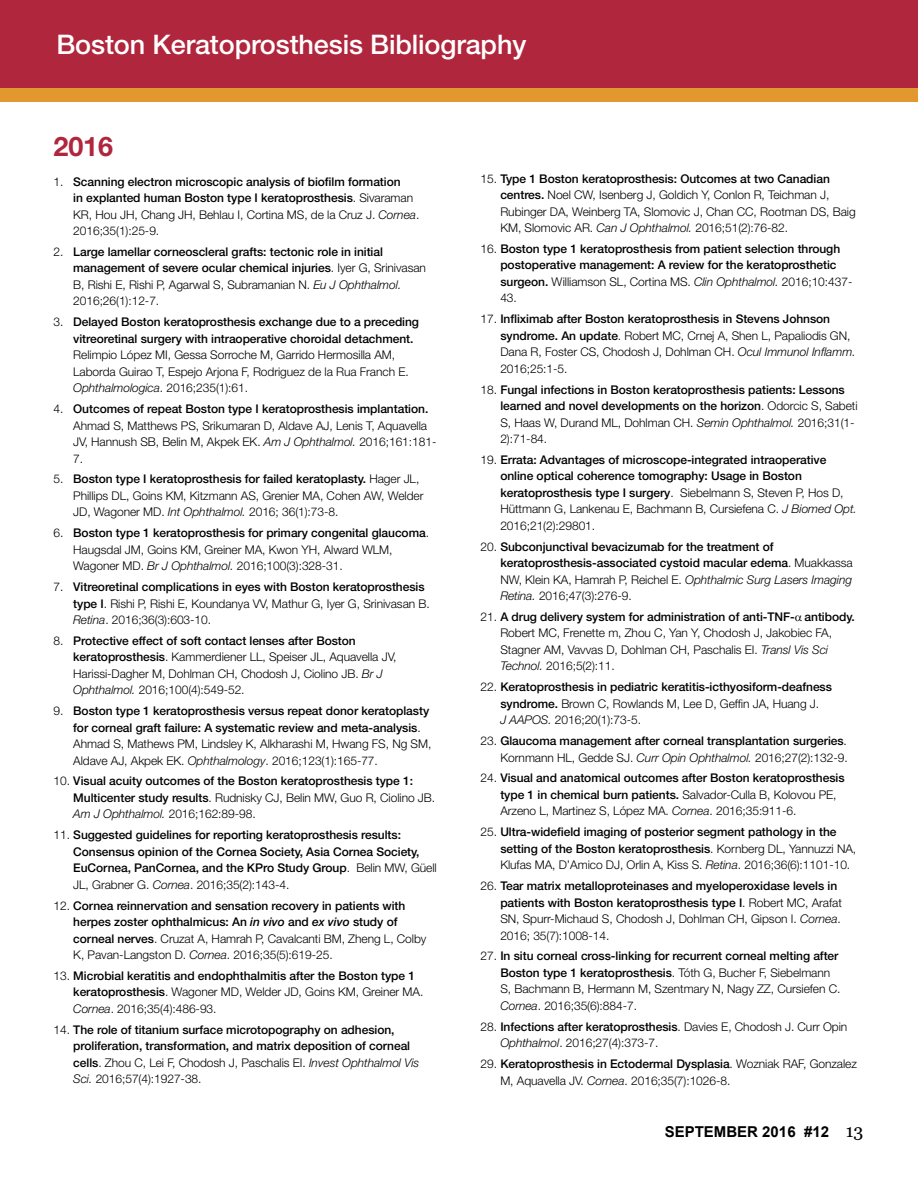
<style>
.page{position:relative;width:918px;height:1188px;background:#fff}
.page>*{position:absolute;margin:0;border:0;box-sizing:border-box;transform-origin:0 0}
.t1{font:500 27px "Helvetica Neue LT Std";letter-spacing:-.005em;color:#fff}
.t2{font:700 27px "Helvetica Neue LT Std";color:#b0263d}
.t3{font:700 15px "Arial";color:#000}
.t4{font:500 12px/16.5px "Helvetica Neue LT Std";letter-spacing:-.005em;color:#000}
.t5{font:300 12px/16.5px "Helvetica Neue LT Std";letter-spacing:-.005em;color:#000}
.s1{font-weight:300}
.s2{font-weight:300;font-style:italic}
.s3{font-style:italic}
.s4{font-weight:500}
.s5{font-family:"Georgia";font-weight:400;font-size:18px}
</style>
<div class="page">
<div style="left:0;top:0;width:918px;height:88px;background:#b0263d"></div>
<div style="left:0;top:88px;width:918px;height:14px;background:#e2972f"></div>
<h1 class="t1" style="left:56px;top:28px;width:471px">Boston Keratoprosthesis Bibliography</h1>
<h1 class="t2" style="left:54px;top:129px;width:61px">2016</h1>
<p class="t4" style="left:73px;top:173px;width:348px;text-indent:-20px"><span class="s1">1.</span> Scanning electron microscopic analysis of biofilm formation<br>in explanted human Boston type I keratoprosthesis<span class="s1">. Sivaraman KR, Hou JH, Chang JH, Behlau I, Cortina MS, de la Cruz J.</span> <span class="s2">Cornea</span><span class="s1">.<br>2016;35(1):25-9.</span></p>
<p class="t4" style="left:73px;top:243px;width:354px;text-indent:-20px"><span class="s1">2.</span> Large lamellar corneoscleral grafts: tectonic role in initial management of severe ocular chemical injuries<span class="s1">. Iyer G, Srinivasan B, Rishi E, Rishi P, Agarwal S, Subramanian N.</span> <span class="s2">Eu J Ophthalmol.<br></span><span class="s1">2016;26(1):12-7.</span></p>
<p class="t4" style="left:73px;top:314px;width:347px;text-indent:-20px"><span class="s1">3.</span> Delayed Boston keratoprosthesis exchange due to a preceding vitreoretinal surgery with intraoperative choroidal detachment.</p>
<p class="t5" style="left:73px;top:346px;width:337px">Relimpio López MI, Gessa Sorroche M, Garrido Hermosilla AM,<br>Laborda Guirao T, Espejo Arjona F, Rodriguez de la Rua Franch E.<br><span class="s3">Ophthalmologica</span>. 2016;235(1):61.</p>
<p class="t5" style="left:73px;top:400px;width:365px;text-indent:-20px">4. <span class="s4">Outcomes of repeat Boston type I keratoprosthesis implantation.<br></span>Ahmad S, Matthews PS, Srikumaran D, Aldave AJ, Lenis T, Aquavella JV, Hannush SB, Belin M, Akpek EK. <span class="s3">Am J Ophthalmol.</span> 2016;161:181- 7.</p>
<p class="t5" style="left:73px;top:471px;width:352px;text-indent:-20px">5. <span class="s4">Boston type I keratoprosthesis for failed keratoplasty.</span> Hager JL,<br>Phillips DL, Goins KM, Kitzmann AS, Grenier MA, Cohen AW, Welder<br>JD, Wagoner MD. <span class="s3">Int Ophthalmol.</span> 2016; 36(1):73-8.</p>
<p class="t5" style="left:73px;top:524px;width:357px;text-indent:-20px">6. <span class="s4">Boston type 1 keratoprosthesis for primary congenital glaucoma</span>.<br>Haugsdal JM, Goins KM, Greiner MA, Kwon YH, Alward WLM,<br>Wagoner MD. <span class="s3">Br J Ophthalmol.</span> 2016;100(3):328-31.</p>
<p class="t5" style="left:73px;top:578px;width:358px;text-indent:-20px">7. <span class="s4">Vitreoretinal complications in eyes with Boston keratoprosthesis type I</span>. Rishi P, Rishi E, Koundanya VV, Mathur G, Iyer G, Srinivasan B.<br><span class="s3">Retina</span>. 2016;36(3):603-10.</p>
<p class="t5" style="left:73px;top:632px;width:325px;text-indent:-20px">8. <span class="s4">Protective effect of soft contact lenses after Boston keratoprosthesis</span>. Kammerdiener LL, Speiser JL, Aquavella JV, Harissi-Dagher M, Dohlman CH, Chodosh J, Ciolino JB. <span class="s3">Br J Ophthalmol.</span> 2016;100(4):549-52.</p>
<p class="t4" style="left:73px;top:703px;width:360px;text-indent:-20px"><span class="s1">9.</span> Boston type 1 keratoprosthesis versus repeat donor keratoplasty for corneal graft failure: A systematic review and meta-analysis<span class="s1">.<br>Ahmad S, Mathews PM, Lindsley K, Alkharashi M, Hwang FS, Ng SM, Aldave AJ, Akpek EK.</span> <span class="s2">Ophthalmology</span><span class="s1">. 2016;123(1):165-77.</span></p>
<p class="t4" style="left:73px;top:773px;width:363px;text-indent:-20px"><span class="s1">10.</span> Visual acuity outcomes of the Boston keratoprosthesis type 1:<br>Multicenter study results<span class="s1">. Rudnisky CJ, Belin MW, Guo R, Ciolino JB.<br></span><span class="s2">Am J Ophthalmol.</span> <span class="s1">2016;162:89-98.</span></p>
<p class="t4" style="left:73px;top:827px;width:365px;text-indent:-20px"><span class="s1">11.</span> Suggested guidelines for reporting keratoprosthesis results:<br>Consensus opinion of the Cornea Society, Asia Cornea Society, EuCornea, PanCornea, and the KPro Study Group<span class="s1">. Belin MW, Güell JL, Grabner G.</span> <span class="s2">Cornea</span><span class="s1">. 2016;35(2):143-4.</span></p>
<p class="t4" style="left:73px;top:897px;width:355px;text-indent:-20px"><span class="s1">12.</span> Cornea reinnervation and sensation recovery in patients with herpes zoster ophthalmicus: An <span class="s3">in vivo</span> and <span class="s3">ex vivo</span> study of corneal nerves<span class="s1">. Cruzat A, Hamrah P, Cavalcanti BM, Zheng L, Colby K, Pavan-Langston D.</span> <span class="s2">Cornea</span><span class="s1">. 2016;35(5):619-25.</span></p>
<p class="t4" style="left:73px;top:967px;width:352px;text-indent:-20px"><span class="s1">13.</span> Microbial keratitis and endophthalmitis after the Boston type 1 keratoprosthesis<span class="s1">. Wagoner MD, Welder JD, Goins KM, Greiner MA.<br></span><span class="s2">Cornea</span><span class="s1">. 2016;35(4):486-93.</span></p>
<p class="t4" style="left:73px;top:1021px;width:348px;text-indent:-20px"><span class="s1">14.</span> The role of titanium surface microtopography on adhesion, proliferation, transformation, and matrix deposition of corneal cells<span class="s1">. Zhou C, Lei F, Chodosh J, Paschalis EI.</span> <span class="s2">Invest Ophthalmol Vis Sci.</span> <span class="s1">2016;57(4):1927-38.</span></p>
<p class="t5" style="left:500px;top:170px;width:357px;text-indent:-20px">15. <span class="s4">Type 1 Boston keratoprosthesis: Outcomes at two Canadian centres.</span> Noel CW, Isenberg J, Goldich Y, Conlon R, Teichman J, Rubinger DA, Weinberg TA, Slomovic J, Chan CC, Rootman DS, Baig KM, Slomovic AR. <span class="s3">Can J Ophthalmol.</span> 2016;51(2):76-82.</p>
<p class="t4" style="left:500px;top:240px;width:354px;text-indent:-20px"><span class="s1">16.</span> Boston type 1 keratoprosthesis from patient selection through postoperative management: A review for the keratoprosthetic surgeon. <span class="s1">Williamson SL, Cortina MS.</span> <span class="s2">Clin Ophthalmol.</span> <span class="s1">2016;10:437- 43.</span></p>
<p class="t5" style="left:500px;top:310px;width:357px;text-indent:-20px">17. <span class="s4">Infliximab after Boston keratoprosthesis in Stevens Johnson syndrome. An update</span>. Robert MC, Crnej A, Shen L, Papaliodis GN, Dana R, Foster CS, Chodosh J, Dohlman CH. <span class="s3">Ocul Immunol Inflamm.<br></span>2016;25:1-5.</p>
<p class="t4" style="left:500px;top:381px;width:359px;text-indent:-20px"><span class="s1">18.</span> Fungal infections in Boston keratoprosthesis patients: Lessons learned and novel developments on the horizon<span class="s1">. Odorcic S, Sabeti S, Haas W, Durand ML, Dohlman CH.</span> <span class="s2">Semin Ophthalmol.</span> <span class="s1">2016;31(1- 2):71-84.</span></p>
<p class="t4" style="left:500px;top:451px;width:358px;text-indent:-20px"><span class="s1">19.</span> Errata: Advantages of microscope-integrated intraoperative online optical coherence tomography: Usage in Boston keratoprosthesis type I surgery<span class="s1">. Siebelmann S, Steven P, Hos D, Hüttmann G, Lankenau E, Bachmann B, Cursiefena C.</span> <span class="s2">J Biomed Opt.<br></span><span class="s1">2016;21(2):29801.</span></p>
<p class="t4" style="left:500px;top:538px;width:354px;text-indent:-20px"><span class="s1">20.</span> Subconjunctival bevacizumab for the treatment of keratoprosthesis-associated cystoid macular edema<span class="s1">. Muakkassa NW, Klein KA, Hamrah P, Reichel E.</span> <span class="s2">Ophthalmic Surg Lasers Imaging Retina.</span> <span class="s1">2016;47(3):276-9.</span></p>
<p class="t5" style="left:500px;top:608px;width:356px;text-indent:-20px">21. <span class="s4">A drug delivery system for administration of anti-TNF- antibody.<br></span>Robert MC, Frenette m, Zhou C, Yan Y, Chodosh J, Jakobiec FA, Stagner AM, Vavvas D, Dohlman CH, Paschalis EI. <span class="s3">Transl Vis Sci Technol.</span> 2016;5(2):11.</p>
<p class="t4" style="left:500px;top:679px;width:333px;text-indent:-20px"><span class="s1">22.</span> Keratoprosthesis in pediatric keratitis-icthyosiform-deafness syndrome. <span class="s1">Brown C, Rowlands M, Lee D, Geffin JA, Huang J.<br></span><span class="s2">J AAPOS.</span> <span class="s1">2016;20(1):73-5.</span></p>
<p class="t4" style="left:481px;top:732px;width:369px;text-align:right"><span class="s1">23.</span> Glaucoma management after corneal transplantation surgeries<span class="s1">.<br>Kornmann HL, Gedde SJ.</span> <span class="s2">Curr Opin Ophthalmol.</span> <span class="s1">2016;27(2):132-9.</span></p>
<p class="t4" style="left:500px;top:770px;width:346px;text-indent:-20px"><span class="s1">24.</span> Visual and anatomical outcomes after Boston keratoprosthesis type 1 in chemical burn patients. <span class="s1">Salvador-Culla B, Kolovou PE,<br>Arzeno L, Martinez S, López MA.</span> <span class="s2">Cornea</span><span class="s1">. 2016;35:911-6.</span></p>
<p class="t4" style="left:500px;top:824px;width:357px;text-indent:-20px"><span class="s1">25.</span> Ultra-widefield imaging of posterior segment pathology in the setting of the Boston keratoprosthesis<span class="s1">. Kornberg DL, Yannuzzi NA,<br>Klufas MA, D’Amico DJ, Orlin A, Kiss S.</span> <span class="s2">Retina</span><span class="s1">. 2016;36(6):1101-10.</span></p>
<p class="t4" style="left:500px;top:877px;width:343px;text-indent:-20px"><span class="s1">26.</span> Tear matrix metalloproteinases and myeloperoxidase levels in patients with Boston keratoprosthesis type I<span class="s1">. Robert MC, Arafat SN, Spurr-Michaud S, Chodosh J, Dohlman CH, Gipson I.</span> <span class="s2">Cornea</span><span class="s1">.<br>2016; 35(7):1008-14.</span></p>
<p class="t5" style="left:500px;top:948px;width:342px;text-indent:-20px">27. <span class="s4">In situ corneal cross-linking for recurrent corneal melting after Boston type 1 keratoprosthesis</span>. Tóth G, Bucher F, Siebelmann S, Bachmann B, Hermann M, Szentmary N, Nagy ZZ, Cursiefen C.<br><span class="s3">Cornea</span>. 2016;35(6):884-7.</p>
<p class="t5" style="left:500px;top:1018px;width:348px;text-indent:-20px">28. <span class="s4">Infections after keratoprosthesis</span>. Davies E, Chodosh J. Curr Opin<br><span class="s3">Ophthalmol</span>. 2016;27(4):373-7.</p>
<p class="t5" style="left:500px;top:1055px;width:358px;text-indent:-20px">29. <span class="s4">Keratoprosthesis in Ectodermal Dysplasia</span>. Wozniak RAF, Gonzalez<br>M, Aquavella JV. <span class="s3">Cornea</span>. 2016;35(7):1026-8.</p>
<p class="t3" style="left:665px;top:1122px;width:200px">SEPTEMBER 2016 #12 <span class="s5">13</span></p>
</div>
